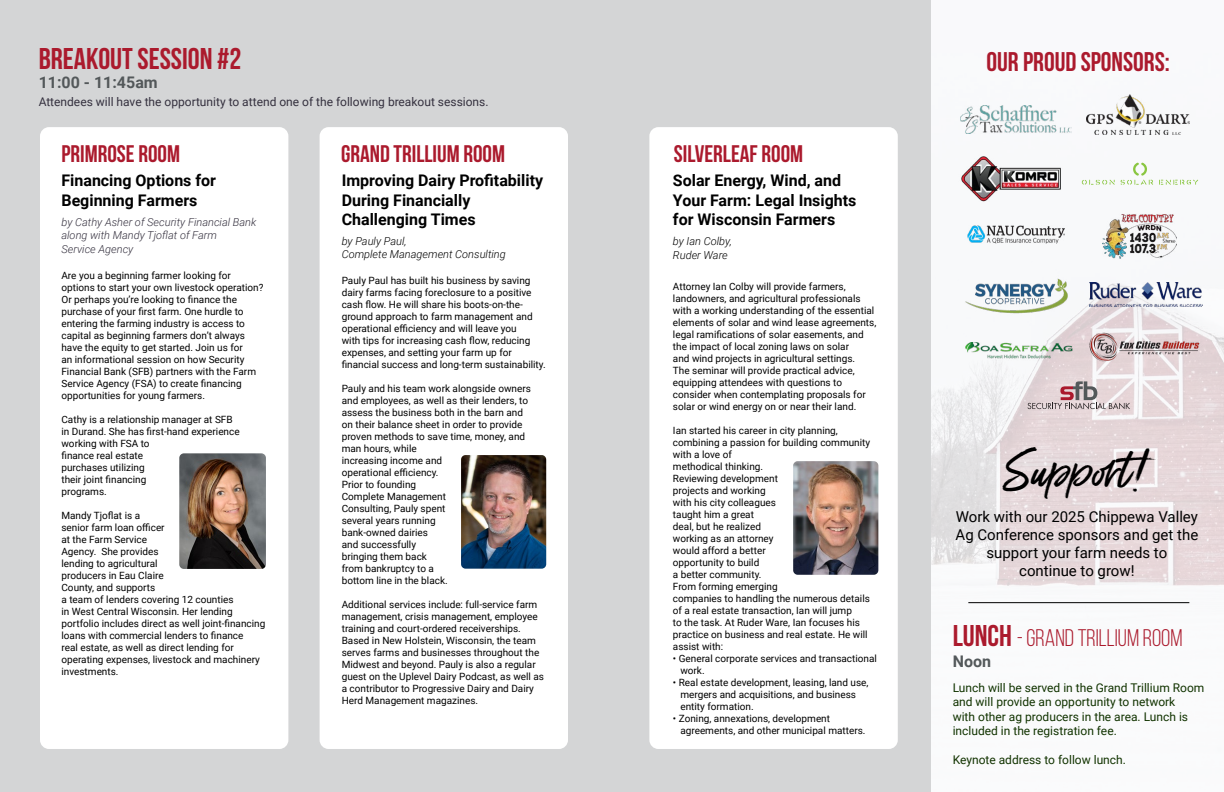
<style>
.page{position:relative;width:1224px;height:792px;background:#fff}
.page>*{position:absolute;margin:0;border:0;box-sizing:border-box;transform-origin:0 0}
.t1{font:48px "Gotcha";color:#000}
.t2{font:700 30px "Bebas Neue";color:#ab1a2d}
.t3{font:700 27px "Bebas Neue";color:#ab1a2d}
.t4{font:700 24px "Bebas Neue";color:#ab1a2d}
.t5{font:24px "Bebas Neue";color:#ab1a2d}
.t6{font:700 16px/19.2px "Roboto";color:#000}
.t7{font:700 16px "Roboto";color:#53585a}
.t8{font:15px/18px "Roboto";color:#000;text-align:center}
.t9{font:12px/14.4px "Roboto";color:#130}
.t10{font:12px "Roboto";color:#34303e}
.t11{font:italic 300 11px/13.2px "Roboto";color:#34303e}
.t12{font:italic 300 11px/13.2px "Roboto";color:#000}
.t13{font:10px/12px "Roboto";color:#000}
.s1{font-weight:700;font-size:30px}
</style>
<div class="page">
<div style="left:612px;top:0;width:612px;height:792px;background:#fafafb"></div>
<img style="left:931px;top:105px;width:293px;height:499px">
<div style="left:612px;top:0;width:319px;height:792px;background:#d4d5d6"></div>
<div style="left:0;top:0;width:612px;height:792px;background:#d4d5d6"></div>
<div style="left:40px;top:127px;width:248px;height:622px;background:#fff;border-radius:9px"></div>
<div style="left:320px;top:127px;width:248px;height:622px;background:#fff;border-radius:9px"></div>
<div style="left:649px;top:127px;width:249px;height:622px;background:#fff;border-radius:9px"></div>
<img style="left:461px;top:455px;width:85px;height:114px">
<svg style="left:1028px;top:381px;width:102px;height:28px;background:#cbbabd"></svg>
<img style="left:1103px;top:213px;width:73px;height:47px">
<img style="left:959px;top:155px;width:105px;height:48px">
<img style="left:1090px;top:283px;width:112px;height:24px">
<img style="left:1086px;top:94px;width:103px;height:40px">
<img style="left:964px;top:275px;width:106px;height:40px">
<img style="left:1083px;top:328px;width:123px;height:36px">
<img style="left:961px;top:106px;width:111px;height:27px">
<img style="left:964px;top:226px;width:104px;height:18px">
<img style="left:962px;top:342px;width:113px;height:19px">
<svg style="left:1082px;top:180px;width:33px;height:5px"></svg>
<svg style="left:1159px;top:180px;width:39px;height:5px"></svg>
<svg style="left:1121px;top:163px;width:32px;height:22px"></svg>
<hr style="left:968px;top:602px;width:221px;height:1px;background:#000">
<img style="left:179px;top:453px;width:87px;height:116px">
<img style="left:793px;top:461px;width:85px;height:114px">
<h2 class="t2" style="left:39px;top:42px;width:204px">BREAKOUT SESSION #2</h2>
<h3 class="t7" style="left:39px;top:71px;width:121px">11:00 - 11:45am</h3>
<p class="t10" style="left:39px;top:93px;width:451px">Attendees will have the opportunity to attend one of the following breakout sessions.</p>
<h3 class="t4" style="left:61px;top:141px;width:120px">PRIMROSE ROOM</h3>
<h3 class="t4" style="left:341px;top:141px;width:166px">GRAND TRILLIUM ROOM</h3>
<h3 class="t6" style="left:61px;top:171px;width:156px">Financing Options for<br>Beginning Farmers</h3>
<p class="t11" style="left:61px;top:215px;width:197px">by Cathy Asher of Security Financial Bank along with Mandy Tjoflat of Farm</p>
<p class="t11" style="left:61px;top:242px;width:73px">Service Agency</p>
<p class="t13" style="left:61px;top:269px;width:204px">Are you a beginning farmer looking for options to start your own livestock operation?<br>Or perhaps you’re looking to finance the purchase of your first farm. One hurdle to entering the farming industry is access to capital as beginning farmers don’t always have the equity to get started. Join us for<br>an informational session on how Security Financial Bank (SFB) partners with the Farm Service Agency (FSA) to create financing opportunities for young farmers.</p>
<p class="t13" style="left:61px;top:413px;width:180px">Cathy is a relationship manager at SFB in Durand. She has first-hand experience working with FSA to<br>finance real estate<br>purchases utilizing<br>their joint financing<br>programs.</p>
<p class="t13" style="left:61px;top:509px;width:205px">Mandy Tjoflat is a<br>senior farm loan officer<br>at the Farm Service<br>Agency. She provides<br>lending to agricultural<br>producers in Eau Claire<br>County, and supports<br>a team of lenders covering 12 counties<br>in West Central Wisconsin. Her lending portfolio includes direct as well joint-financing loans with commercial lenders to finance<br>real estate, as well as direct lending for operating expenses, livestock and machinery investments.</p>
<h3 class="t6" style="left:342px;top:171px;width:203px">Improving Dairy Profitability<br>During Financially<br>Challenging Times</h3>
<p class="t12" style="left:342px;top:234px;width:166px">by Pauly Paul,<br>Complete Management Consulting</p>
<p class="t13" style="left:342px;top:274px;width:205px">Pauly Paul has built his business by saving dairy farms facing foreclosure to a positive cash flow. He will share his boots-on-the&shy;ground approach to farm management and operational efficiency and will leave you<br>with tips for increasing cash flow, reducing expenses, and setting your farm up for financial success and long-term sustainability.</p>
<p class="t13" style="left:342px;top:382px;width:191px">Pauly and his team work alongside owners and employees, as well as their lenders, to assess the business both in the barn and on their balance sheet in order to provide proven methods to save time, money, and man hours, while<br>increasing income and<br>operational efficiency.<br>Prior to founding<br>Complete Management<br>Consulting, Pauly spent<br>several years running<br>bank-owned dairies<br>and successfully<br>bringing them back<br>from bankruptcy to a<br>bottom line in the black.</p>
<p class="t13" style="left:342px;top:598px;width:204px">Additional services include: full-service farm management, crisis management, employee training and court-ordered receiverships.<br>Based in New Holstein, Wisconsin, the team serves farms and businesses throughout the Midwest and beyond. Pauly is also a regular guest on the Uplevel Dairy Podcast, as well as a contributor to Progressive Dairy and Dairy Herd Management magazines.</p>
<h3 class="t4" style="left:674px;top:141px;width:131px">SILVERLEAF ROOM</h3>
<h3 class="t6" style="left:673px;top:171px;width:185px">Solar Energy, Wind, and<br>Your Farm: Legal Insights for Wisconsin Farmers</h3>
<p class="t12" style="left:673px;top:233px;width:60px;line-height:14.4px">by Ian Colby,<br>Ruder Ware</p>
<p class="t13" style="left:673px;top:280px;width:205px">Attorney Ian Colby will provide farmers, landowners, and agricultural professionals with a working understanding of the essential elements of solar and wind lease agreements, legal ramifications of solar easements, and the impact of local zoning laws on solar<br>and wind projects in agricultural settings.<br>The seminar will provide practical advice, equipping attendees with questions to consider when contemplating proposals for solar or wind energy on or near their land.</p>
<p class="t13" style="left:673px;top:424px;width:199px">Ian started his career in city planning, combining a passion for building community with a love of<br>methodical thinking.<br>Reviewing development<br>projects and working<br>with his city colleagues<br>taught him a great<br>deal, but he realized<br>working as an attorney<br>would afford a better<br>opportunity to build<br>a better community.<br>From forming emerging<br>companies to handling the numerous details of a real estate transaction, Ian will jump<br>to the task. At Ruder Ware, Ian focuses his practice on business and real estate. He will assist with:</p>
<p class="t13" style="left:680px;top:652px;width:198px;text-indent:-7px">• General corporate services and transactional work.</p>
<p class="t13" style="left:680px;top:676px;width:190px;text-indent:-7px">• Real estate development, leasing, land use, mergers and acquisitions, and business entity formation.</p>
<p class="t13" style="left:680px;top:712px;width:187px;text-indent:-7px">• Zoning, annexations, development agreements, and other municipal matters.</p>
<h3 class="t3" style="left:987px;top:47px;width:185px">OUR PROUD SPONSORS:</h3>
<h1 class="t1" style="left:1004px;top:439px;width:155px">Support!</h1>
<h3 class="t8" style="left:956px;top:508px;width:244px">Work with our 2025 Chippewa Valley<br>Ag Conference sponsors and get the support your farm needs to<br>continue to grow!</h3>
<h3 class="t5" style="left:953px;top:625px;width:231px"><span class="s1">LUNCH</span> - GRAND TRILLIUM ROOM</h3>
<p class="t9" style="left:953px;top:680px;width:253px">Lunch will be served in the Grand Trillium Room and will provide an opportunity to network<br>with other ag producers in the area. Lunch is included in the registration fee.</p>
<p class="t9" style="left:953px;top:752px;width:175px">Keynote address to follow lunch.</p>
<h3 class="t7" style="left:953px;top:650px;width:40px">Noon</h3>
</div>
